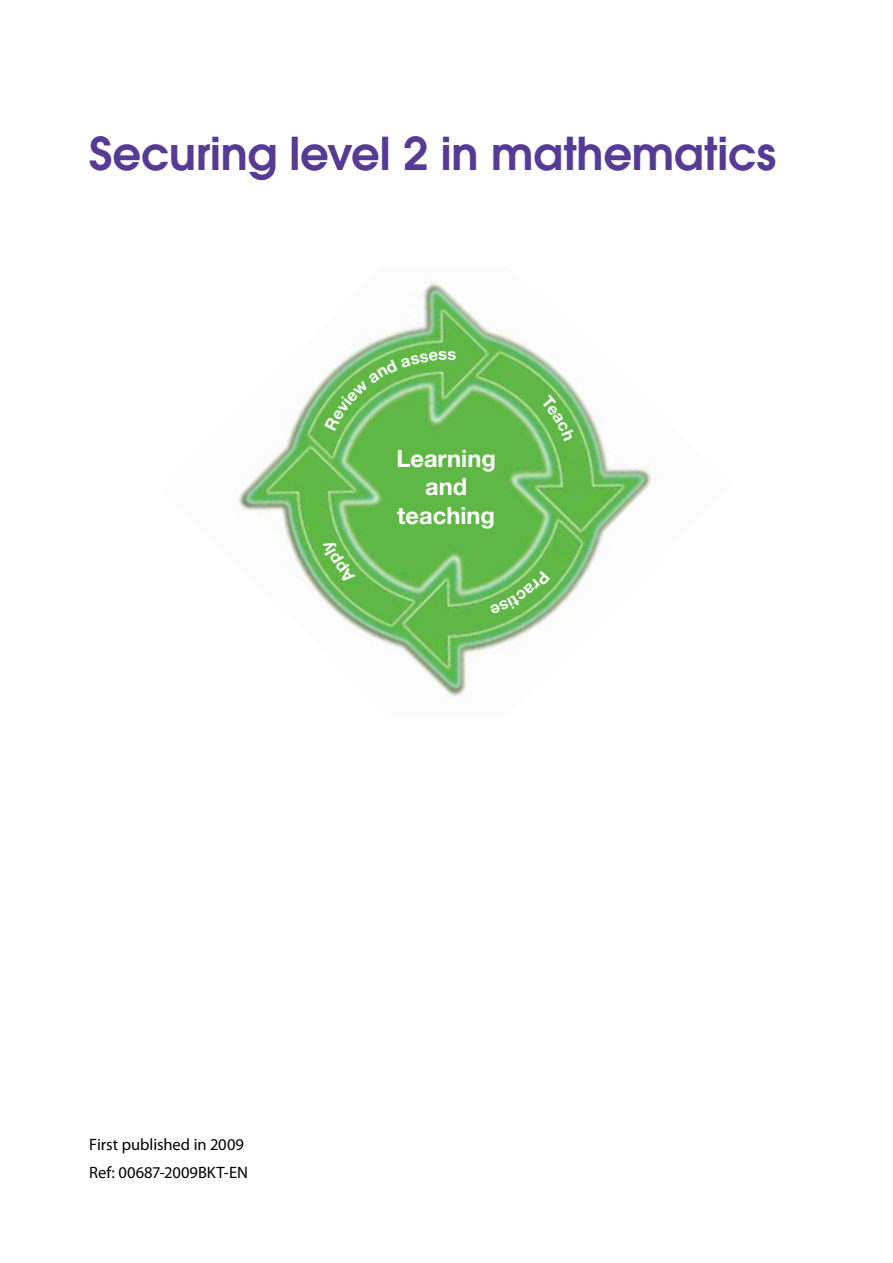
<style>
.page{position:relative;width:893px;height:1263px;background:#fff}
.page>*{position:absolute;margin:0;border:0;box-sizing:border-box;transform-origin:0 0}
.Title_page_-_title{font:600 45px "Avant Garde LT";letter-spacing:-.005em;color:#553a96}
.t1{font:700 23.7px/28.5px "Helvetica Neue LT";color:#fff;text-align:center}
.Publish_info_text{font:16.5px "Myriad Pro";color:#000}
</style>
<div class="page">
<img style="left:237px;top:281px;width:416px;height:421px">
<svg style="left:323px;top:538px;width:33px;height:46px;background:#66ba4e"></svg>
<svg style="left:324px;top:351px;width:132px;height:80px;background:#72be60"></svg>
<svg style="left:541px;top:395px;width:34px;height:46px;background:#65b94e"></svg>
<svg style="left:489px;top:570px;width:61px;height:44px;background:#6aba55"></svg>
<p class="Title_page_-_title" style="left:89px;top:124px;width:689px">Securing level 2 in mathematics</p>
<p class="t1" style="left:396px;top:444px;width:101px">Learning and teaching</p>
<p class="Publish_info_text" style="left:89px;top:1134px;width:156px">First published in 2009</p>
<p class="Publish_info_text" style="left:89px;top:1162px;width:160px">Ref: 00687-2009BKT-EN</p>
</div>
